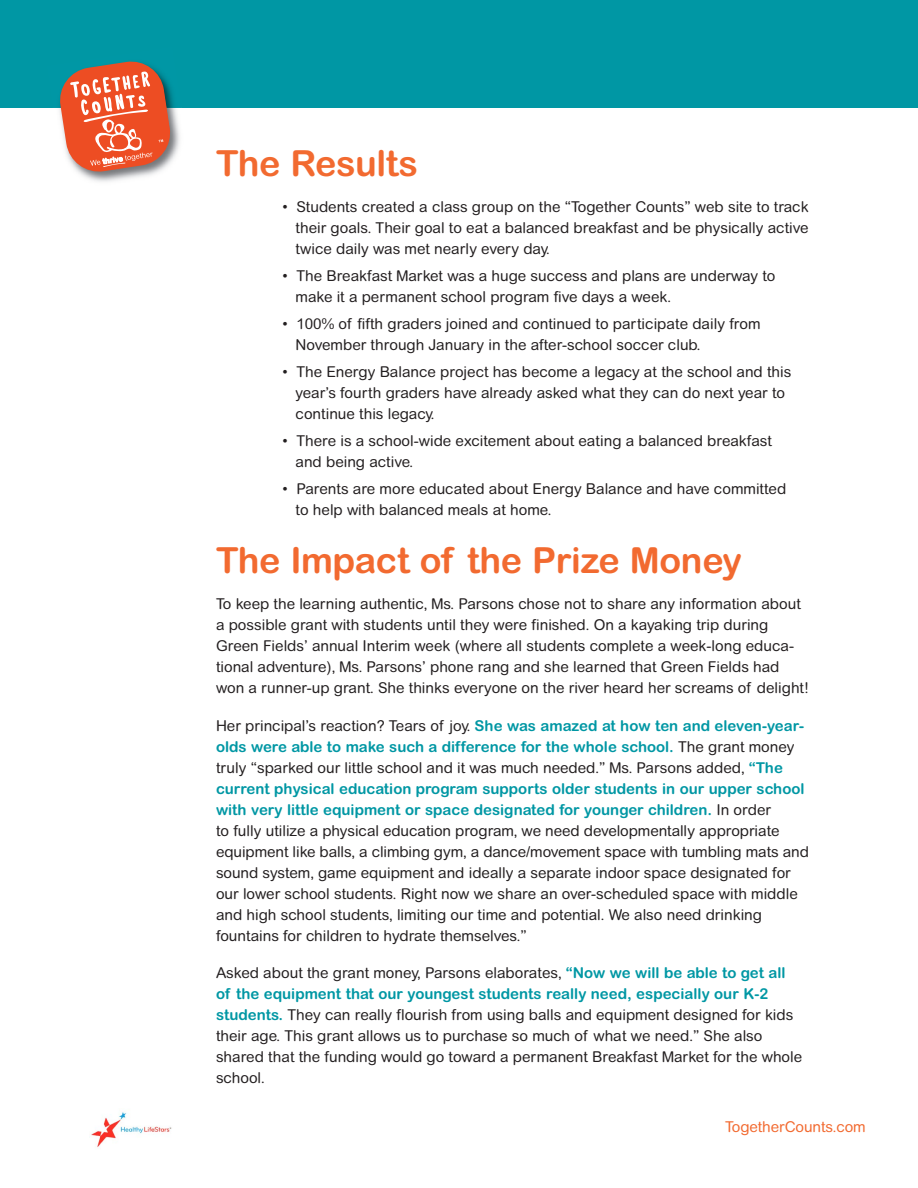
<style>
.page{position:relative;width:918px;height:1188px;background:#fff}
.page>*{position:absolute;margin:0;border:0;box-sizing:border-box;transform-origin:0 0}
.t1{font:700 36px "Arial Rounded MT Std";letter-spacing:-.01em;color:#f26a30}
.t2{font:15px/21px "Arial Rounded MT Std";color:#231f20}
.t3{font:15px "Arial Rounded MT Std";letter-spacing:-.005em;color:#f26a30}
.s1{font-weight:700;color:#0097a4}
</style>
<div class="page">
<div style="left:0;top:0;width:918px;height:108px;background:#0097a4"></div>
<img style="left:81px;top:108px;width:99px;height:74px">
<svg style="left:59px;top:61px;width:113px;height:113px"></svg>
<img style="left:91px;top:1112px;width:81px;height:36px">
<h1 class="t1" style="left:216px;top:150px;width:203px">The Results</h1>
<p class="t2" style="left:296px;top:198px;width:515px;text-align:justify;text-indent:-13px">• Students created a class group on the “Together Counts” web site to track their goals. Their goal to eat a balanced breakfast and be physically active twice daily was met nearly every day.</p>
<p class="t2" style="left:296px;top:267px;width:481px;text-indent:-13px">• The Breakfast Market was a huge success and plans are underway to make it a permanent school program five days a week.</p>
<p class="t2" style="left:296px;top:315px;width:466px;text-indent:-13px">• 100% of fifth graders joined and continued to participate daily from<br>November through January in the after-school soccer club.</p>
<p class="t2" style="left:296px;top:363px;width:497px;text-indent:-13px">• The Energy Balance project has become a legacy at the school and this year’s fourth graders have already asked what they can do next year to continue this legacy.</p>
<p class="t2" style="left:296px;top:432px;width:478px;text-indent:-13px">• There is a school-wide excitement about eating a balanced breakfast and being active.</p>
<p class="t2" style="left:296px;top:480px;width:492px;text-indent:-13px">• Parents are more educated about Energy Balance and have committed to help with balanced meals at home.</p>
<h1 class="t1" style="left:216px;top:548px;width:527px">The Impact of the Prize Money</h1>
<p class="t2" style="left:216px;top:595px;width:595px">To keep the learning authentic, Ms. Parsons chose not to share any information about a possible grant with students until they were finished. On a kayaking trip during Green Fields’ annual Interim week (where all students complete a week-long educa&shy;tional adventure), Ms. Parsons’ phone rang and she learned that Green Fields had won a runner-up grant. She thinks everyone on the river heard her screams of delight!</p>
<p class="t2" style="left:216px;top:717px;width:595px">Her principal’s reaction? Tears of joy. <span class="s1">She was amazed at how ten and eleven-year&shy;olds were able to make such a difference for the whole school.</span> The grant money truly “sparked our little school and it was much needed.” Ms. Parsons added, <span class="s1">“The current physical education program supports older students in our upper school with very little equipment or space designated for younger children.</span> In order<br>to fully utilize a physical education program, we need developmentally appropriate equipment like balls, a climbing gym, a dance/movement space with tumbling mats and sound system, game equipment and ideally a separate indoor space designated for our lower school students. Right now we share an over-scheduled space with middle and high school students, limiting our time and potential. We also need drinking fountains for children to hydrate themselves.”</p>
<p class="t2" style="left:216px;top:964px;width:588px">Asked about the grant money, Parsons elaborates, <span class="s1">“Now we will be able to get all of the equipment that our youngest students really need, especially our K-2 students.</span> They can really flourish from using balls and equipment designed for kids their age. This grant allows us to purchase so much of what we need.” She also shared that the funding would go toward a permanent Breakfast Market for the whole school.</p>
<p class="t3" style="left:725px;top:1122px;width:142px">TogetherCounts.com</p>
</div>
